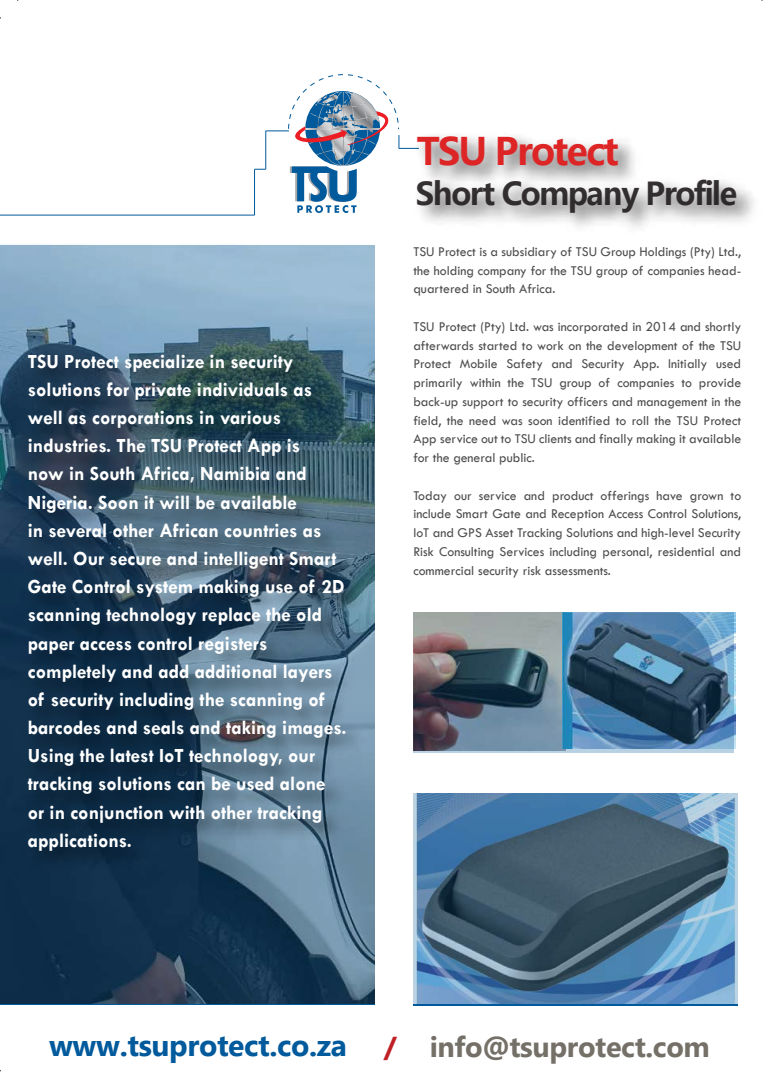
<style>
.page{position:relative;width:779px;height:1088px;background:#fff}
.page>*{position:absolute;margin:0;border:0;box-sizing:border-box;transform-origin:0 0}
.t1{font:700 37.5px "Microsoft Ya Hei UI";letter-spacing:-.05em;color:#dd2526}
.t2{font:700 31.25px "Microsoft Ya Hei UI";letter-spacing:-.05em;color:rgb(35 31 32/.92)}
.t3{font:700 30px "Myanmar Text";letter-spacing:-.015em;color:#005a9c}
.t4{font:700 20.25px/28.1px "Tw Cen";color:#fff}
.t5{font:14px/18.8px "Tw Cen";color:#4d4d4f;text-align:justify}
.s1{font-size:28.75px;color:#bf2026}
.s2{font-size:28.75px;color:rgb(34 28 15/.63)}
</style>
<div class="page">
<hr style="left:0;top:215px;width:254px;height:1px;background:#005a9c">
<hr style="left:254px;top:169px;width:1px;height:46px;background:#005a9c">
<img style="left:0;top:244px;width:374px;height:759px">
<img style="left:18px;top:340px;width:357px;height:568px">
<img style="left:413px;top:612px;width:321px;height:140px">
<svg style="left:413px;top:793px;width:324px;height:210px;background:#4c718e"></svg>
<svg style="left:254px;top:74px;width:165px;height:139px"></svg>
<p class="t4" style="left:28px;top:347px;width:320px">TSU Protect specialize in security solutions for private individuals as well as corporations in various industries. The TSU Protect App is<br>now in South Africa, Namibia and Nigeria. Soon it will be available<br>in several other African countries as well. Our secure and intelligent Smart Gate Control system making use of 2D scanning technology replace the old paper access control registers completely and add additional layers of security including the scanning of barcodes and seals and taking images.<br>Using the latest IoT technology, our tracking solutions can be used alone or in conjunction with other tracking applications.</p>
<h1 class="t1" style="left:417px;top:125px;width:203px">TSU Protect</h1>
<h2 class="t2" style="left:416px;top:172px;width:323px">Short Company Profile</h2>
<p class="t5" style="left:413px;top:242px;width:329px">TSU Protect is a subsidiary of TSU Group Holdings (Pty) Ltd., the holding company for the TSU group of companies head&shy;quartered in South Africa.</p>
<p class="t5" style="left:413px;top:317px;width:329px">TSU Protect (Pty) Ltd. was incorporated in 2014 and shortly afterwards started to work on the development of the TSU Protect Mobile Safety and Security App. Initially used primarily within the TSU group of companies to provide back-up support to security officers and management in the field, the need was soon identified to roll the TSU Protect App service out to TSU clients and finally making it available for the general public.</p>
<p class="t5" style="left:413px;top:486px;width:329px">Today our service and product offerings have grown to include Smart Gate and Reception Access Control Solutions, IoT and GPS Asset Tracking Solutions and high-level Security Risk Consulting Services including personal, residential and commercial security risk assessments.</p>
<h3 class="t3" style="left:49px;top:1028px;width:662px">www.tsuprotect.co.za <span class="s1">/</span> <span class="s2">info@tsuprotect.com</span></h3>
</div>
